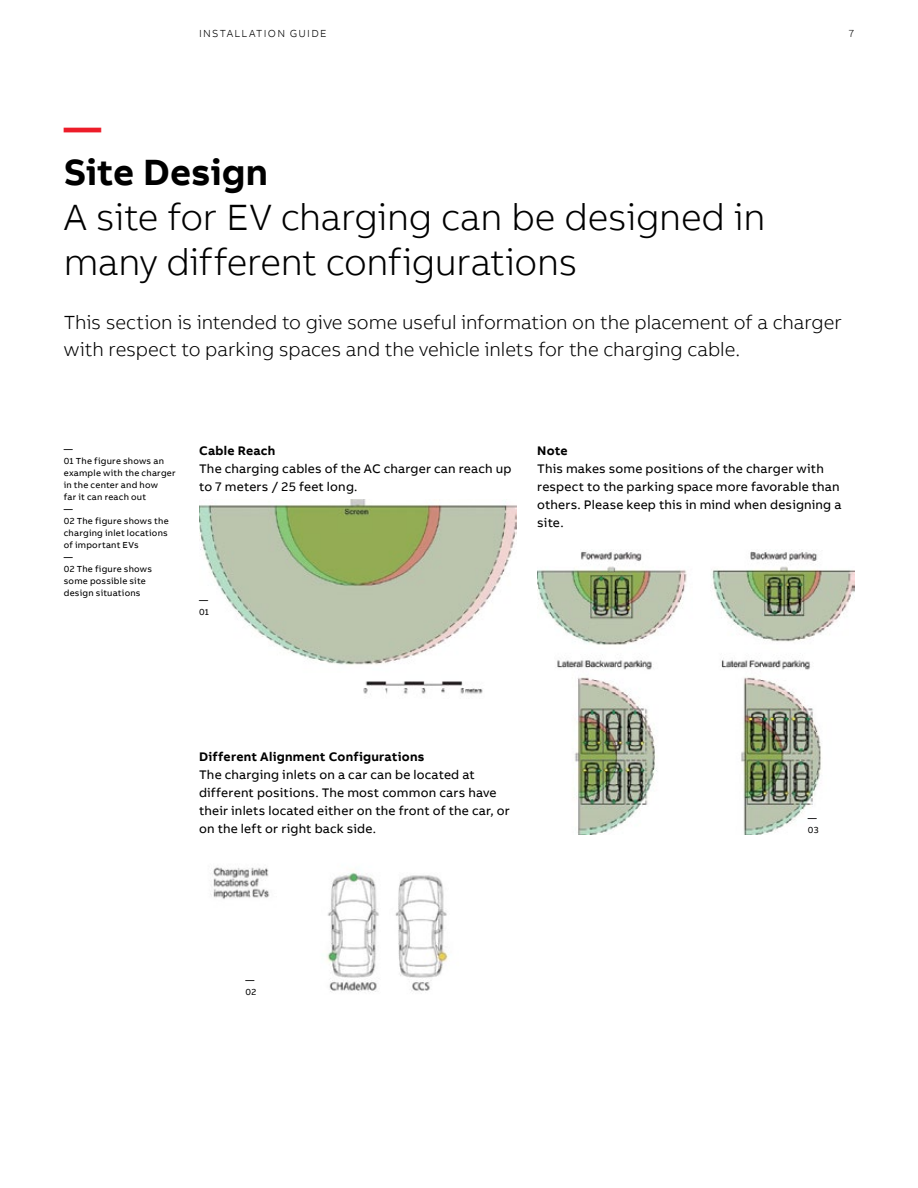
<style>
.page{position:relative;width:918px;height:1188px;background:#fff}
.page>*{position:absolute;margin:0;border:0;box-sizing:border-box;transform-origin:0 0}
.t1{font:300 37.5px/45px "AB Bvoice";letter-spacing:-.01em;color:#000}
.t2{font:700 37.5px "AB Bvoice";letter-spacing:-.005em;color:#000}
.t3{font:700 37.5px "AB Bvoice";color:#ed1c29}
.t4{font:300 19.5px/27px "AB Bvoice";letter-spacing:-.005em;color:#000}
.t5{font:12.75px/18px "AB Bvoice";letter-spacing:.015em;color:#000}
.t6{font:700 12.75px "AB Bvoice";letter-spacing:.02em;color:#000}
.t7{font:300 10.5px "AB Bvoice";letter-spacing:.12em;color:#000}
.t8{font:9px/12px "AB Bvoice";letter-spacing:.025em;color:#000}
</style>
<div class="page">
<img style="left:199px;top:500px;width:317px;height:194px">
<img style="left:213px;top:867px;width:236px;height:125px">
<img style="left:537px;top:550px;width:317px;height:285px">
<p class="t7" style="left:199px;top:27px;width:129px">INSTALLATION GUIDE</p>
<p class="t7" style="left:849px;top:27px;width:7px">7</p>
<h1 class="t3" style="left:64px;top:103px;width:39px">—</h1>
<h1 class="t2" style="left:64px;top:148px;width:206px">Site Design</h1>
<h1 class="t1" style="left:64px;top:195px;width:703px">A site for EV charging can be designed in many different configurations</h1>
<h2 class="t4" style="left:64px;top:309px;width:780px">This section is intended to give some useful information on the placement of a charger with respect to parking spaces and the vehicle inlets for the charging cable.</h2>
<p class="t8" style="left:64px;top:443px;width:113px">—<br>01 The figure shows an example with the charger in the center and how<br>far it can reach out<br>—<br>02 The figure shows the charging inlet locations of important EVs<br>—<br>02 The figure shows some possible site design situations</p>
<p class="t6" style="left:199px;top:442px;width:78px">Cable Reach</p>
<p class="t5" style="left:199px;top:460px;width:314px">The charging cables of the AC charger can reach up to 7 meters / 25 feet long.</p>
<p class="t8" style="left:199px;top:594px;width:11px">—<br>01</p>
<p class="t6" style="left:537px;top:442px;width:32px">Note</p>
<p class="t5" style="left:537px;top:460px;width:306px">This makes some positions of the charger with respect to the parking space more favorable than others. Please keep this in mind when designing a site.</p>
<p class="t6" style="left:199px;top:748px;width:227px">Different Alignment Configurations</p>
<p class="t5" style="left:199px;top:766px;width:312px">The charging inlets on a car can be located at different positions. The most common cars have their inlets located either on the front of the car, or on the left or right back side.</p>
<p class="t8" style="left:808px;top:812px;width:12px">—<br>03</p>
<p class="t8" style="left:245px;top:974px;width:12px">—<br>02</p>
</div>
